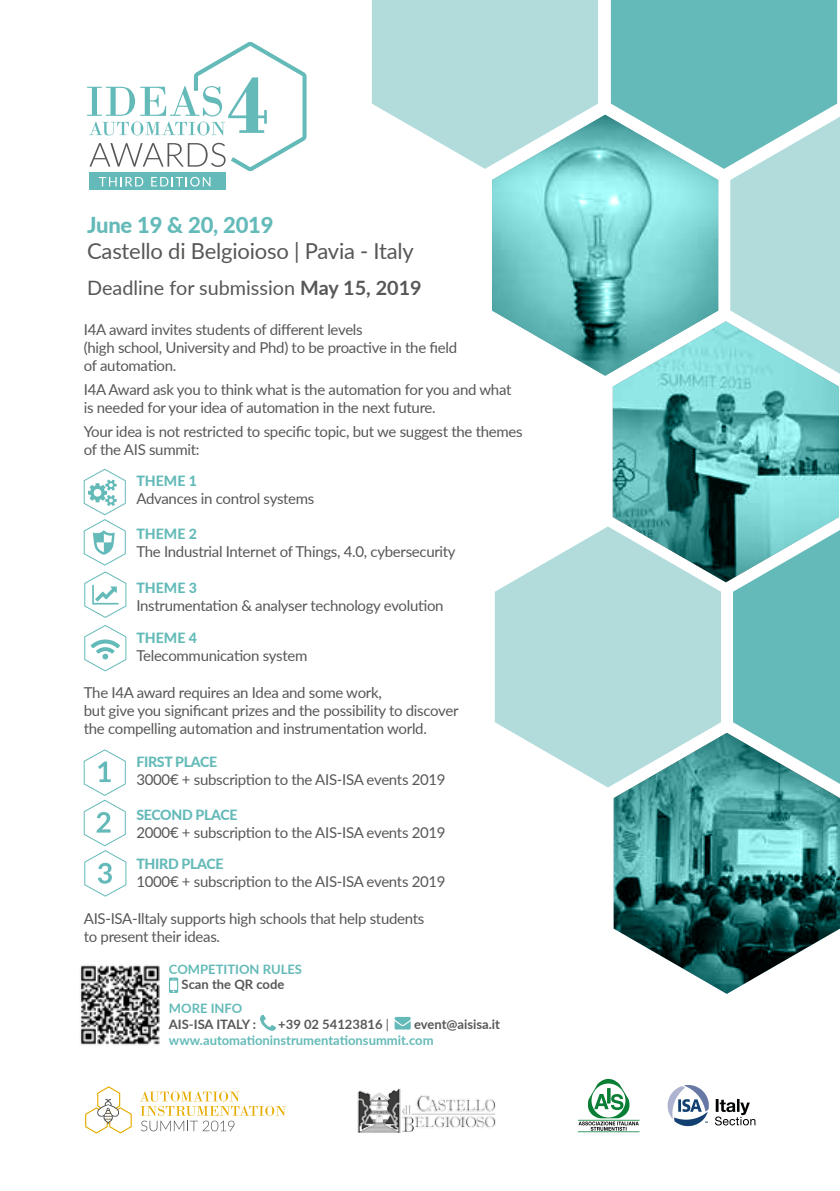
<style>
.page{position:relative;width:840px;height:1191px;background:#fff}
.page>*{position:absolute;margin:0;border:0;box-sizing:border-box;transform-origin:0 0}
.t1{font:22px "Lato";letter-spacing:-.01em;color:#575756}
.t2{font:800 22px "Lato";letter-spacing:-.01em;color:#63bab8}
.t3{font:19.8px "Lato";color:#575756}
.t4{font:15px/18px "Lato";letter-spacing:-.02em;color:#575756}
.t5{font:800 14px "Lato";letter-spacing:-.02em;color:#63bab8}
.t6{font:700 13px "Lato";color:#63bab8}
.t7{font:700 13px "Lato";color:#575756}
.s1{font-weight:700}
.s2{font-weight:400}
</style>
<div class="page">
<img style="left:357px;top:1088px;width:139px;height:45px">
<svg style="left:578px;top:1078px;width:61px;height:54px"></svg>
<svg style="left:667px;top:1085px;width:41px;height:41px"></svg>
<svg style="left:715px;top:1099px;width:40px;height:26px"></svg>
<svg style="left:83px;top:468px;width:43px;height:150px"></svg>
<svg style="left:83px;top:749px;width:43px;height:148px"></svg>
<div style="left:733px;top:530px;width:106px;height:203px;background:#63bab8"></div>
<svg style="left:492px;top:115px;width:118px;height:261px"></svg>
<svg style="left:494px;top:526px;width:226px;height:261px;fill:#b1dcdb"></svg>
<svg style="left:610px;top:0;width:229px;height:373px;background:#88cdcc"></svg>
<svg style="left:371px;top:0;width:226px;height:169px;background:#b8dfde"></svg>
<svg style="left:612px;top:321px;width:226px;height:261px;background:#74bab9"></svg>
<svg style="left:87px;top:42px;width:219px;height:129px"></svg>
<div style="left:89px;top:173px;width:136px;height:17px;background:#63bab8"></div>
<svg style="left:99px;top:177px;width:44px;height:9px"></svg>
<svg style="left:151px;top:177px;width:59px;height:9px"></svg>
<svg style="left:84px;top:625px;width:42px;height:46px"></svg>
<svg style="left:613px;top:733px;width:226px;height:260px"></svg>
<svg style="left:85px;top:1086px;width:47px;height:47px"></svg>
<svg style="left:140px;top:1091px;width:145px;height:40px"></svg>
<svg style="left:260px;top:1014px;width:16px;height:16px"></svg>
<svg style="left:394px;top:1017px;width:16px;height:12px"></svg>
<svg style="left:169px;top:977px;width:9px;height:16px"></svg>
<img style="left:80px;top:965px;width:80px;height:80px">
<h1 class="t2" style="left:87px;top:209px;width:188px">June 19 &amp; 20, 2019</h1>
<h1 class="t1" style="left:87px;top:235px;width:328px">Castello di Belgioioso | Pavia - Italy</h1>
<h2 class="t3" style="left:87px;top:273px;width:336px">Deadline for submission <span class="s1">May 15, 2019</span></h2>
<p class="t4" style="left:84px;top:320px;width:374px">I4A award invites students of different levels<br>(high school, University and Phd) to be proactive in the field of automation.</p>
<p class="t4" style="left:84px;top:380px;width:429px">I4A Award ask you to think what is the automation for you and what is needed for your idea of automation in the next future.</p>
<p class="t4" style="left:84px;top:422px;width:440px">Your idea is not restricted to specific topic, but we suggest the themes of the AIS summit:</p>
<p class="t5" style="left:136px;top:470px;width:62px">THEME 1</p>
<p class="t4" style="left:136px;top:489px;width:179px">Advances in control systems</p>
<p class="t5" style="left:136px;top:524px;width:62px">THEME 2</p>
<p class="t4" style="left:136px;top:542px;width:320px">The Industrial Internet of Things, 4.0, cybersecurity</p>
<p class="t5" style="left:136px;top:577px;width:62px">THEME 3</p>
<p class="t4" style="left:136px;top:595px;width:308px">Instrumentation &amp; analyser technology evolution</p>
<p class="t5" style="left:136px;top:628px;width:62px">THEME 4</p>
<p class="t4" style="left:136px;top:646px;width:172px">Telecommunication system</p>
<p class="t4" style="left:84px;top:682px;width:376px">The I4A award requires an Idea and some work,<br>but give you significant prizes and the possibility to discover the compelling automation and instrumentation world.</p>
<p class="t5" style="left:136px;top:751px;width:82px">FIRST PLACE</p>
<p class="t4" style="left:136px;top:770px;width:310px">3000€ + subscription to the AIS-ISA events 2019</p>
<p class="t5" style="left:136px;top:804px;width:103px">SECOND PLACE</p>
<p class="t4" style="left:136px;top:823px;width:310px">2000€ + subscription to the AIS-ISA events 2019</p>
<p class="t5" style="left:136px;top:853px;width:89px">THIRD PLACE</p>
<p class="t4" style="left:136px;top:871px;width:310px">1000€ + subscription to the AIS-ISA events 2019</p>
<p class="t4" style="left:84px;top:908px;width:342px">AIS-ISA-Iltaly supports high schools that help students to present their ideas.</p>
<p class="t6" style="left:169px;top:959px;width:134px">COMPETITION RULES</p>
<p class="t7" style="left:181px;top:975px;width:104px">Scan the QR code</p>
<p class="t6" style="left:169px;top:999px;width:75px">MORE INFO</p>
<p class="t7" style="left:169px;top:1014px;width:89px">AIS-ISA ITALY :</p>
<p class="t7" style="left:278px;top:1014px;width:112px">+39 02 54123816 <span class="s2">|</span></p>
<p class="t7" style="left:414px;top:1014px;width:87px">event@aisisa.it</p>
<p class="t6" style="left:169px;top:1030px;width:266px">www.automationinstrumentationsummit.com</p>
</div>
